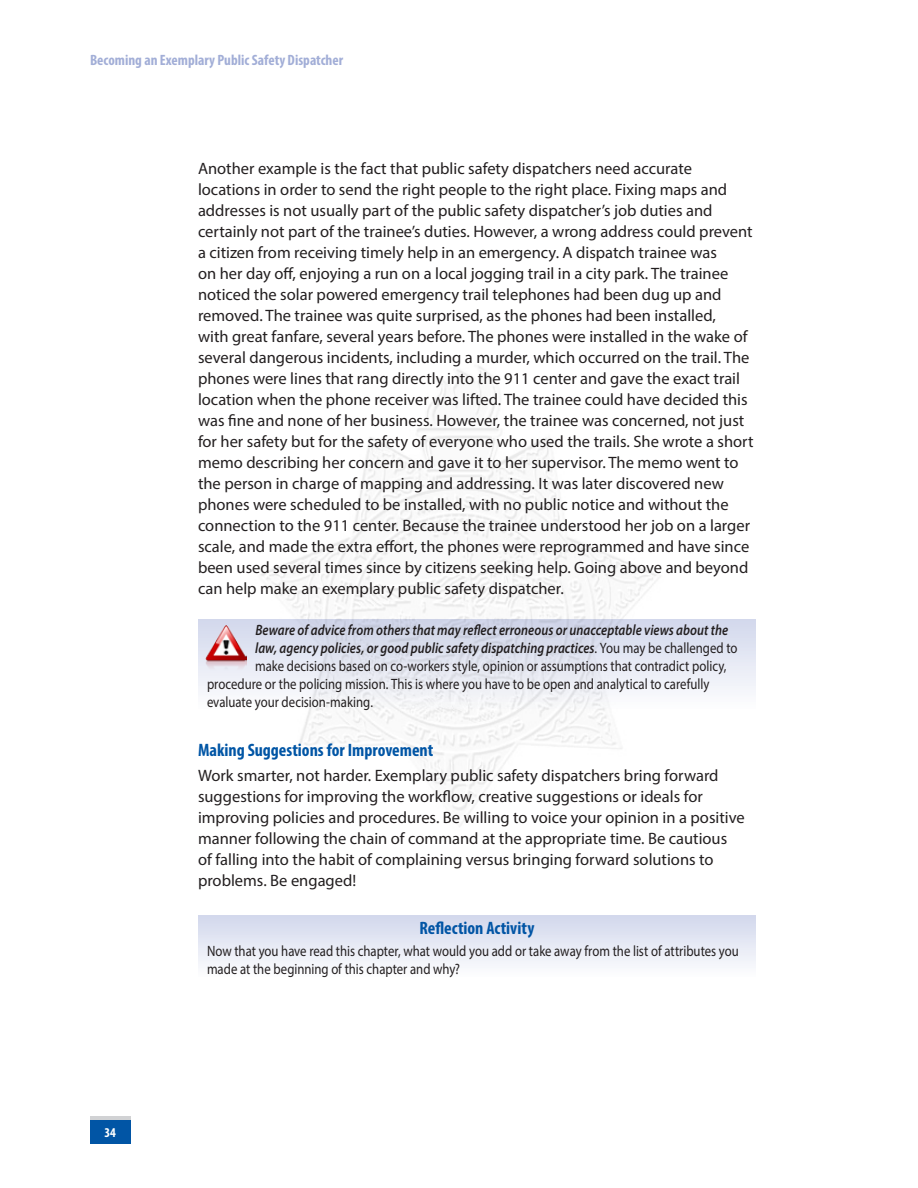
<style>
.page{position:relative;width:918px;height:1188px;background:#fff}
.page>*{position:absolute;margin:0;border:0;box-sizing:border-box;transform-origin:0 0}
.t1{font:700 condensed 18px "Myriad Pro";color:#0155a5}
.t2{font:16.5px/21px "Myriad Pro";color:#231f20}
.t3{font:15px/18px "Myriad Pro";color:#231f20;scale:.85 1}
.t4{font:italic 600 15px "Myriad Pro";letter-spacing:.005em;color:#231f20;scale:.85 1}
.t5{font:700 condensed 15px "Myriad Pro";color:#a2aed7}
.t6{font:700 condensed 13.5px "Myriad Pro";color:#fff}
.s1{font-weight:400;font-style:normal}
</style>
<div class="page">
<div style="left:90px;top:1116px;width:40px;height:18px;background:#d1d2d4"></div>
<div style="left:90px;top:1120px;width:40px;height:24px;background:#0155a5"></div>
<img style="left:254px;top:365px;width:411px;height:462px">
<svg style="left:198px;top:620px;width:558px;height:92px"></svg>
<img style="left:206px;top:625px;width:40px;height:46px">
<div style="left:198px;top:916px;width:558px;height:63px;background:linear-gradient(to bottom,#d2d8ec,#fff)"></div>
<p class="t5" style="left:90px;top:51px;width:255px">Becoming an Exemplary Public Safety Dispatcher</p>
<p class="t6" style="left:104px;top:1124px;width:13px">34</p>
<p class="t2" style="left:198px;top:158px;width:557px">Another example is the fact that public safety dispatchers need accurate locations in order to send the right people to the right place. Fixing maps and addresses is not usually part of the public safety dispatcher’s job duties and certainly not part of the trainee’s duties. However, a wrong address could prevent a citizen from receiving timely help in an emergency. A dispatch trainee was<br>on her day off, enjoying a run on a local jogging trail in a city park. The trainee noticed the solar powered emergency trail telephones had been dug up and removed. The trainee was quite surprised, as the phones had been installed,<br>with great fanfare, several years before. The phones were installed in the wake of several dangerous incidents, including a murder, which occurred on the trail. The phones were lines that rang directly into the 911 center and gave the exact trail location when the phone receiver was lifted. The trainee could have decided this was fine and none of her business. However, the trainee was concerned, not just for her safety but for the safety of everyone who used the trails. She wrote a short memo describing her concern and gave it to her supervisor. The memo went to the person in charge of mapping and addressing. It was later discovered new phones were scheduled to be installed, with no public notice and without the connection to the 911 center. Because the trainee understood her job on a larger scale, and made the extra effort, the phones were reprogrammed and have since been used several times since by citizens seeking help. Going above and beyond can help make an exemplary public safety dispatcher.</p>
<p class="t4" style="left:255px;top:621px;width:558px">Beware of advice from others that may reflect erroneous or unacceptable views about the</p>
<p class="t4" style="left:255px;top:639px;width:569px">law, agency policies, or good public safety dispatching practices<span class="s1">. You may be challenged to</span></p>
<p class="t3" style="left:255px;top:657px;width:556px">make decisions based on co-workers style, opinion or assumptions that contradict policy,</p>
<p class="t3" style="left:207px;top:675px;width:593px">procedure or the policing mission. This is where you have to be open and analytical to carefully</p>
<p class="t3" style="left:207px;top:693px;width:197px">evaluate your decision-making.</p>
<p class="t1" style="left:198px;top:739px;width:237px">Making Suggestions for Improvement</p>
<p class="t2" style="left:198px;top:765px;width:548px">Work smarter, not harder. Exemplary public safety dispatchers bring forward suggestions for improving the workflow, creative suggestions or ideals for improving policies and procedures. Be willing to voice your opinion in a positive manner following the chain of command at the appropriate time. Be cautious of falling into the habit of complaining versus bringing forward solutions to problems. Be engaged!</p>
<p class="t1" style="left:420px;top:917px;width:116px">Reflection Activity</p>
<p class="t3" style="left:207px;top:942px;width:627px">Now that you have read this chapter, what would you add or take away from the list of attributes you made at the beginning of this chapter and why?</p>
</div>
